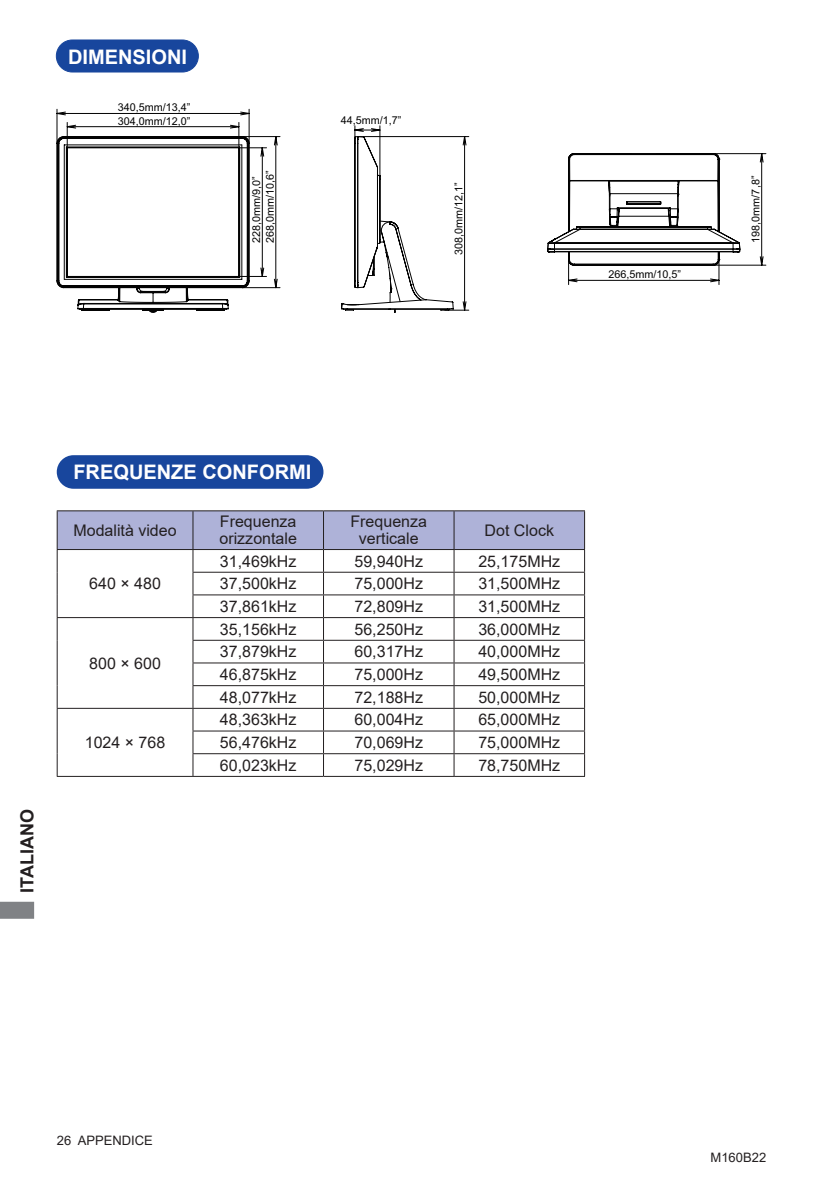
<style>
.page{position:relative;width:840px;height:1191px;background:#fff}
.page>*{position:absolute;margin:0;border:0;box-sizing:border-box;transform-origin:0 0}
.t1{font:700 20px "Arial";color:#fff}
.t2{font:700 18px "Arial";color:#231f20}
.t3{font:16px/17px "Arial";color:#231f20}
.t4{font:13px "Arial";color:#231f20}
.t5{font:10.8px "Arial";color:#030303}
</style>
<div class="page">
<svg style="left:0;top:901px;width:34px;height:17px"></svg>
<div style="left:56px;top:40px;width:142px;height:32px;background:#18469d;border-radius:16px"></div>
<div style="left:56px;top:40px;width:142px;height:32px;border:1px solid #18469d;border-radius:16px"></div>
<div style="left:58px;top:456px;width:264px;height:32px;background:#18469d;border-radius:16px"></div>
<div style="left:57px;top:455px;width:266px;height:34px;border:2px solid #18469d;border-radius:16px"></div>
<svg style="left:280px;top:136px;width:189px;height:176px"></svg>
<svg style="left:547px;top:153px;width:218px;height:132px"></svg>
<svg style="left:57px;top:109px;width:223px;height:203px"></svg>
<svg style="left:352px;top:125px;width:30px;height:55px"></svg>
<hr style="left:57px;top:510px;width:136px;height:1px;background:#231f20">
<hr style="left:193px;top:510px;width:130px;height:1px;background:#231f20">
<hr style="left:323px;top:510px;width:131px;height:1px;background:#231f20">
<hr style="left:454px;top:510px;width:130px;height:1px;background:#231f20">
<svg style="left:57px;top:511px;width:528px;height:265px"></svg>
<hr style="left:57px;top:776px;width:136px;height:1px;background:#231f20">
<hr style="left:193px;top:776px;width:130px;height:1px;background:#231f20">
<hr style="left:323px;top:776px;width:131px;height:1px;background:#231f20">
<hr style="left:454px;top:776px;width:130px;height:1px;background:#231f20">
<p class="t1" style="left:68px;top:42px;width:120px">DIMENSIONI</p>
<p class="t5" style="left:118px;top:100px;width:74px">340,5mm/13,4”</p>
<p class="t5" style="left:118px;top:114px;width:74px">304,0mm/12,0”</p>
<p class="t5" style="left:341px;top:113px;width:62px">44,5mm/1,7”</p>
<p class="t5" style="left:263px;top:243px;width:74px;rotate:-90deg">268,0mm/10,6”</p>
<p class="t5" style="left:748px;top:242px;width:68px;rotate:-90deg">198,0mm/7,8”</p>
<p class="t5" style="left:608px;top:267px;width:74px">266,5mm/10,5”</p>
<p class="t5" style="left:249px;top:243px;width:68px;rotate:-90deg">228,0mm/9,0”</p>
<p class="t5" style="left:451px;top:255px;width:74px;rotate:-90deg">308,0mm/12,1”</p>
<p class="t2" style="left:14px;top:892px;width:85px;rotate:-90deg">ITALIANO</p>
<p class="t1" style="left:73px;top:458px;width:239px">FREQUENZE CONFORMI</p>
<p class="t3" style="left:73px;top:522px;width:105px">Modalità video</p>
<p class="t3" style="left:219px;top:513px;width:79px">Frequenza orizzontale</p>
<p class="t3" style="left:350px;top:513px;width:78px;text-align:center">Frequenza verticale</p>
<p class="t3" style="left:484px;top:522px;width:71px">Dot Clock</p>
<p class="t3" style="left:89px;top:575px;width:73px">640 × 480</p>
<p class="t3" style="left:220px;top:552px;width:78px">31,469kHz</p>
<p class="t3" style="left:354px;top:552px;width:70px">59,940Hz</p>
<p class="t3" style="left:478px;top:552px;width:83px">25,175MHz</p>
<p class="t3" style="left:220px;top:575px;width:78px">37,500kHz</p>
<p class="t3" style="left:354px;top:575px;width:70px">75,000Hz</p>
<p class="t3" style="left:478px;top:575px;width:83px">31,500MHz</p>
<p class="t3" style="left:220px;top:598px;width:78px">37,861kHz</p>
<p class="t3" style="left:354px;top:598px;width:70px">72,809Hz</p>
<p class="t3" style="left:478px;top:598px;width:83px">31,500MHz</p>
<p class="t3" style="left:89px;top:654px;width:73px">800 × 600</p>
<p class="t3" style="left:85px;top:734px;width:82px">1024 × 768</p>
<p class="t3" style="left:220px;top:620px;width:78px">35,156kHz</p>
<p class="t3" style="left:354px;top:620px;width:70px">56,250Hz</p>
<p class="t3" style="left:478px;top:620px;width:83px">36,000MHz</p>
<p class="t3" style="left:220px;top:643px;width:78px">37,879kHz</p>
<p class="t3" style="left:354px;top:643px;width:70px">60,317Hz</p>
<p class="t3" style="left:478px;top:643px;width:83px">40,000MHz</p>
<p class="t3" style="left:220px;top:666px;width:78px">46,875kHz</p>
<p class="t3" style="left:354px;top:666px;width:70px">75,000Hz</p>
<p class="t3" style="left:478px;top:666px;width:83px">49,500MHz</p>
<p class="t3" style="left:220px;top:688px;width:78px">48,077kHz</p>
<p class="t3" style="left:354px;top:688px;width:70px">72,188Hz</p>
<p class="t3" style="left:478px;top:688px;width:83px">50,000MHz</p>
<p class="t3" style="left:220px;top:711px;width:78px">48,363kHz</p>
<p class="t3" style="left:354px;top:711px;width:70px">60,004Hz</p>
<p class="t3" style="left:478px;top:711px;width:83px">65,000MHz</p>
<p class="t3" style="left:220px;top:734px;width:78px">56,476kHz</p>
<p class="t3" style="left:354px;top:734px;width:70px">70,069Hz</p>
<p class="t3" style="left:478px;top:734px;width:83px">75,000MHz</p>
<p class="t3" style="left:220px;top:756px;width:78px">60,023kHz</p>
<p class="t3" style="left:354px;top:756px;width:70px">75,029Hz</p>
<p class="t3" style="left:478px;top:756px;width:83px">78,750MHz</p>
<p class="t4" style="left:57px;top:1131px;width:98px">26 APPENDICE</p>
<p class="t4" style="left:710px;top:1148px;width:57px">M160B22</p>
</div>
